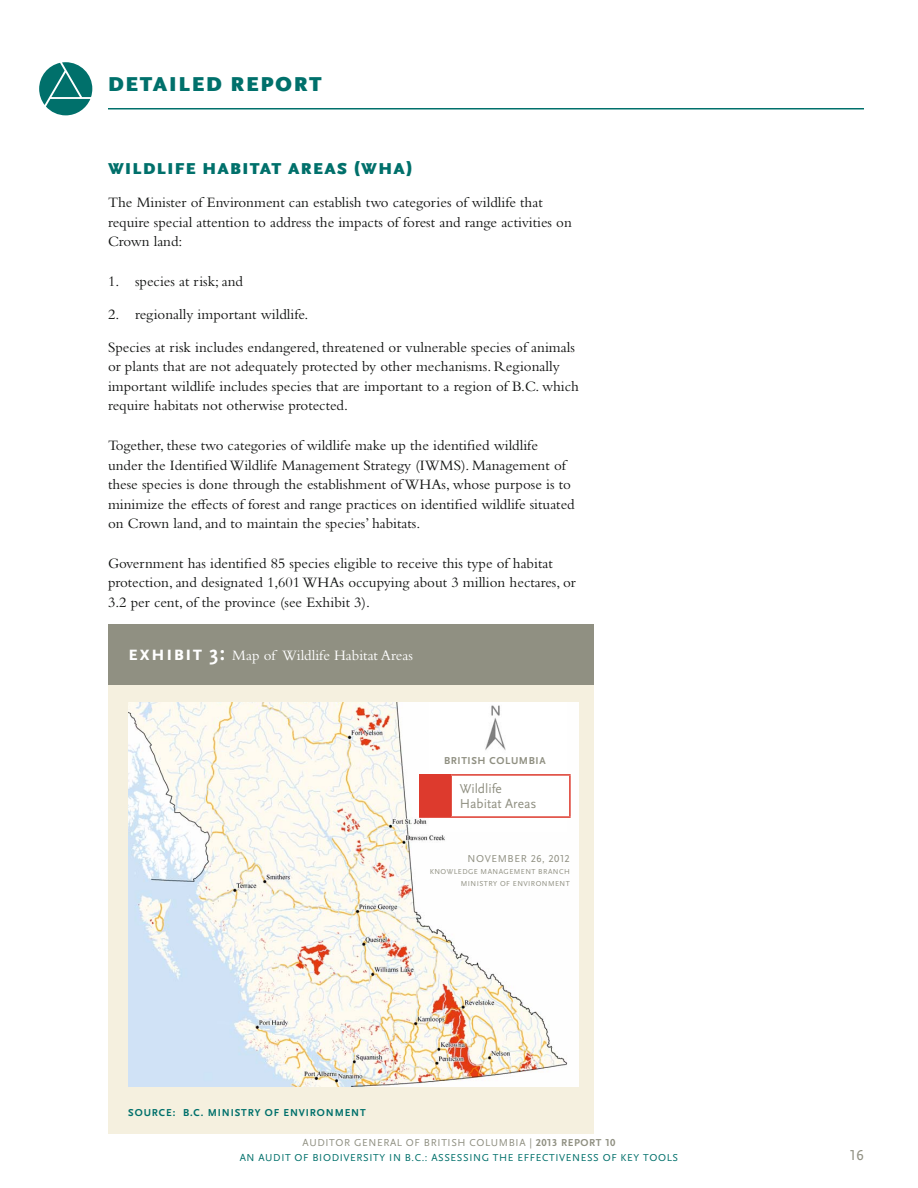
<style>
.page{position:relative;width:918px;height:1188px;background:#fff}
.page>*{position:absolute;margin:0;border:0;box-sizing:border-box;transform-origin:0 0}
.t1{font:900 21px "Scala Sans OT";letter-spacing:.085em;color:#00706b}
.t2{font:900 16.5px "Scala Sans OT";letter-spacing:.085em;color:#00706b}
.t3{font:15px/19.5px "Bembo Std";color:#131413}
.t4{font:15px "Bembo Std";color:#fff}
.t5{font:15px "Scala Sans OT";color:#909082}
.t6{font:13.5px/15px "Scala Sans OT";color:#909082}
.t7{font:10.5px/15px "Scala Sans OT";letter-spacing:.06em;color:#00706b;text-align:center}
.t8{font:700 10.5px "Scala Sans OT";letter-spacing:.085em;color:#00706b}
.t9{font:700 10.5px "Scala Sans OT";letter-spacing:.06em;color:#909082}
.t10{font:10.5px "Scala Sans OT";letter-spacing:.06em;color:#909082}
.t11{font:7.5px/12px "Scala Sans OT";letter-spacing:.06em;color:#909082;text-align:right}
.s1{font-family:"Scala Sans OT";font-weight:700;font-size:21px}
.s2{color:#909082}
.s3{font-weight:700;color:#909082}
</style>
<div class="page">
<svg style="left:39px;top:62px;width:53px;height:53px"></svg>
<hr style="left:108px;top:108px;width:756px;height:2px;background:#00706b">
<div style="left:108px;top:685px;width:486px;height:449px;background:#f5f0df"></div>
<div style="left:108px;top:624px;width:486px;height:61px;background:#909082"></div>
<img style="left:128px;top:703px;width:450px;height:383px">
<div style="left:430px;top:703px;width:137px;height:129px;background:#fff"></div>
<img style="left:485px;top:705px;width:20px;height:45px">
<div style="left:420px;top:775px;width:31px;height:42px;background:#dd3a2d"></div>
<hr style="left:450px;top:776px;width:2px;height:40px;background:#dd3a2d">
<hr style="left:419px;top:774px;width:32px;height:2px;background:#dd3a2d">
<hr style="left:419px;top:776px;width:2px;height:40px;background:#dd3a2d">
<hr style="left:451px;top:774px;width:120px;height:2px;background:#dd3a2d">
<hr style="left:569px;top:776px;width:2px;height:40px;background:#dd3a2d">
<hr style="left:419px;top:816px;width:152px;height:2px;background:#dd3a2d">
<h1 class="t1" style="left:108px;top:76px;width:215px">DETAILED REPORT</h1>
<p class="t2" style="left:108px;top:163px;width:306px">WILDLIFE HABITAT AREAS (WHA)</p>
<p class="t3" style="left:108px;top:194px;width:465px">The Minister of Environment can establish two categories of wildlife that require special attention to address the impacts of forest and range activities on<br>Crown land:</p>
<p class="t3" style="left:108px;top:273px;width:137px">1. species at risk; and</p>
<p class="t3" style="left:108px;top:306px;width:202px">2. regionally important wildlife.</p>
<p class="t3" style="left:108px;top:339px;width:473px">Species at risk includes endangered, threatened or vulnerable species of animals or plants that are not adequately protected by other mechanisms. Regionally important wildlife includes species that are important to a region of B.C. which require habitats not otherwise protected.</p>
<p class="t3" style="left:108px;top:437px;width:468px">Together, these two categories of wildlife make up the identified wildlife under the Identified Wildlife Management Strategy (IWMS). Management of these species is done through the establishment of WHAs, whose purpose is to minimize the effects of forest and range practices on identified wildlife situated on Crown land, and to maintain the species’ habitats.</p>
<p class="t3" style="left:108px;top:555px;width:469px">Government has identified 85 species eligible to receive this type of habitat protection, and designated 1,601 WHAs occupying about 3 million hectares, or<br>3.2 per cent, of the province (see Exhibit 3).</p>
<p class="t4" style="left:128px;top:649px;width:286px"><span class="s1">exhibit 3:</span> Map of Wildlife Habitat Areas</p>
<p class="t9" style="left:444px;top:756px;width:103px">BRITISH COLUMBIA</p>
<p class="t6" style="left:460px;top:783px;width:78px">Wildlife<br>Habitat Areas</p>
<p class="t10" style="left:468px;top:855px;width:104px">NOVEMBER 26, 2012</p>
<p class="t11" style="left:430px;top:866px;width:142px">KNOWLEDGE MANAGEMENT BRANCH<br>MINISTRY OF ENVIRONMENT</p>
<p class="t8" style="left:128px;top:1109px;width:239px">SOURCE: B.C. MINISTRY OF ENVIRONMENT</p>
<p class="t7" style="left:240px;top:1136px;width:440px"><span class="s2">AUDITOR GENERAL OF BRITISH COLUMBIA |</span> <span class="s3">2013 REPORT 10<br></span>AN AUDIT OF BIODIVERSITY IN B.C.: ASSESSING THE EFFECTIVENESS OF KEY TOOLS</p>
<p class="t5" style="left:850px;top:1149px;width:16px">16</p>
</div>
